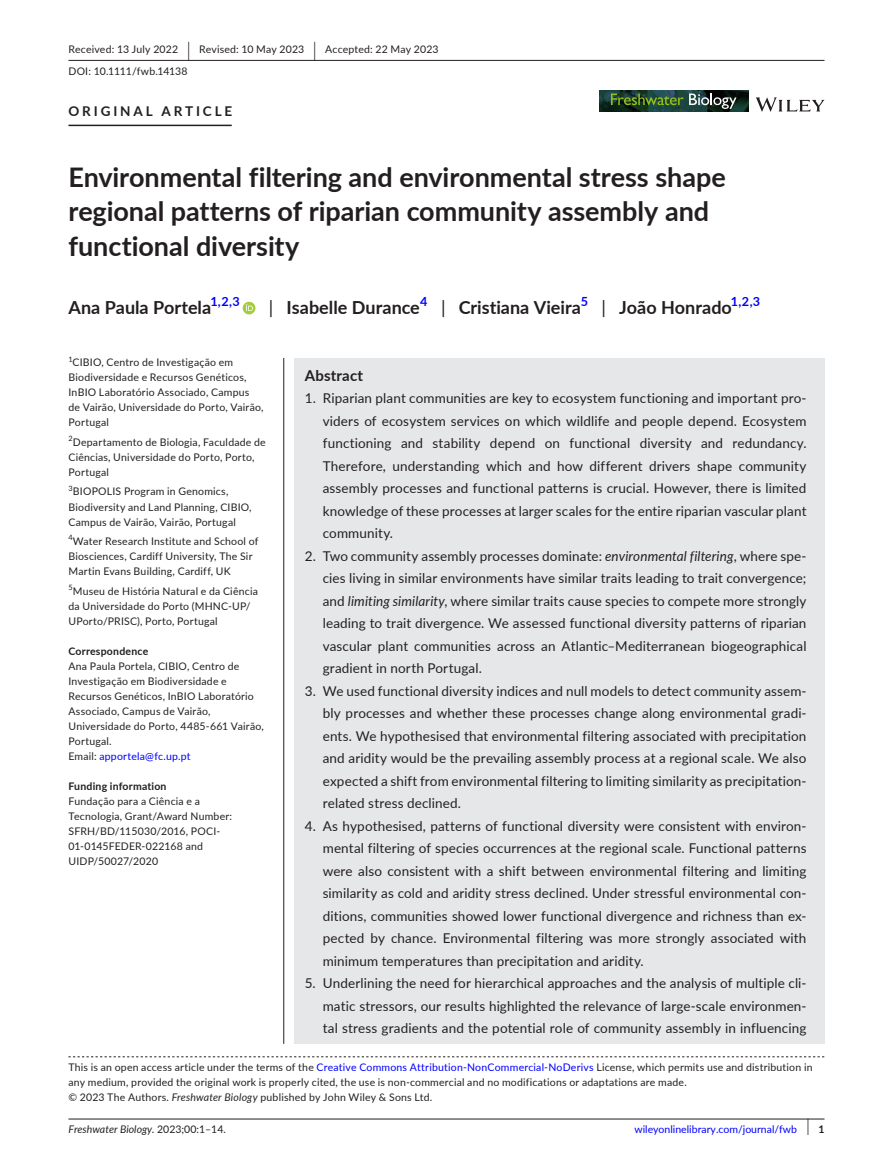
<style>
.page{position:relative;width:893px;height:1174px;background:#fff}
.page>*{position:absolute;margin:0;border:0;box-sizing:border-box;transform-origin:0 0}
.t1{font:700 27px/34.5px "Lato";color:#231f20}
.t2{font:700 18px "Lato";color:#231f20}
.t3{font:700 15px "Lato";letter-spacing:.015em;color:#231f20}
.t4{font:13.5px/22.5px "Lato";letter-spacing:.01em;color:#231f20;text-align:justify}
.t5{font:700 13.5px "Lato";letter-spacing:.215em;color:#231f20}
.t6{font:700 12.6px "Lato";color:#00f}
.t7{font:10.5px/15px "Lato";letter-spacing:.02em;color:#231f20}
.t8{font:10.5px "Lato";color:#00f}
.t9{font:700 10.5px "Lato";letter-spacing:.02em;color:#231f20}
.t10{font:italic 10.5px "Lato";color:#231f20}
.t11{font:7.35px "Lato";color:#231f20}
.s1{font-size:19.65px}
.s2{font-weight:400}
.s3{color:#00f}
.s4{font-style:italic}
.s5{font-style:normal}
.s6{font-size:17.4px;color:#231f20}
.s7{font-weight:700;color:#231f20}
</style>
<div class="page">
<hr style="left:68px;top:1118px;width:756px;height:1px;background:#231f20">
<svg style="left:756px;top:97px;width:68px;height:15px"></svg>
<img style="left:599px;top:91px;width:149px;height:21px">
<svg style="left:611px;top:94px;width:125px;height:15px;background:#415e42"></svg>
<hr style="left:68px;top:60px;width:756px;height:1px;background:#231f20">
<hr style="left:68px;top:125px;width:164px;height:1px;background:#231f20">
<div style="left:243px;top:302px;width:12px;height:12px;background:#a5cd39;border-radius:50%"></div>
<svg style="left:246px;top:304px;width:7px;height:7px"></svg>
<div style="left:294px;top:358px;width:530px;height:685px;background:#e6e7e9"></div>
<hr style="left:283px;top:358px;width:1px;height:685px;background:#231f20">
<svg style="left:68px;top:1056px;width:756px;height:1px"></svg>
<p class="t7" style="left:68px;top:38px;width:372px;line-height:21.8px">Received: 13 July 2022 <span class="s1">|</span> Revised: 10 May 2023 <span class="s1">|</span> Accepted: 22 May 2023<br>DOI: 10.1111/fwb.14138</p>
<p class="t5" style="left:68px;top:101px;width:165px">ORIGINAL ARTICLE</p>
<h1 class="t1" style="left:68px;top:159px;width:659px">Environmental filtering and environmental stress shape regional patterns of riparian community assembly and functional diversity</h1>
<h2 class="t2" style="left:68px;top:295px;width:144px">Ana Paula Portela</h2>
<p class="t6" style="left:210px;top:292px;width:31px">1,2,3</p>
<h2 class="t2" style="left:269px;top:295px;width:152px"><span class="s2">|</span> Isabelle Durance</h2>
<p class="t6" style="left:420px;top:292px;width:9px">4</p>
<h2 class="t2" style="left:441px;top:295px;width:141px"><span class="s2">|</span> Cristiana Vieira</h2>
<p class="t6" style="left:581px;top:292px;width:9px">5</p>
<h2 class="t2" style="left:602px;top:295px;width:132px"><span class="s2">|</span> João Honrado</h2>
<p class="t6" style="left:731px;top:292px;width:31px">1,2,3</p>
<p class="t11" style="left:68px;top:354px;width:6px">1</p>
<p class="t7" style="left:68px;top:355px;width:197px;text-indent:4px">CIBIO, Centro de Investigação em<br>Biodiversidade e Recursos Genéticos,<br>InBIO Laboratório Associado, Campus de Vairão, Universidade do Porto, Vairão,<br>Portugal</p>
<p class="t7" style="left:68px;top:434px;width:199px"><sup>2</sup>Departamento de Biologia, Faculdade de<br>Ciências, Universidade do Porto, Porto,<br>Portugal</p>
<p class="t7" style="left:68px;top:484px;width:185px"><sup>3</sup>BIOPOLIS Program in Genomics,<br>Biodiversity and Land Planning, CIBIO,<br>Campus de Vairão, Vairão, Portugal</p>
<p class="t7" style="left:68px;top:533px;width:192px"><sup>4</sup>Water Research Institute and School of<br>Biosciences, Cardiff University, The Sir<br>Martin Evans Building, Cardiff, UK</p>
<p class="t7" style="left:68px;top:583px;width:191px"><sup>5</sup>Museu de História Natural e da Ciência da Universidade do Porto (MHNC-UP/<br>UPorto/PRISC), Porto, Portugal</p>
<p class="t9" style="left:68px;top:643px;width:81px">Correspondence</p>
<p class="t7" style="left:68px;top:658px;width:197px">Ana Paula Portela, CIBIO, Centro de<br>Investigação em Biodiversidade e<br>Recursos Genéticos, InBIO Laboratório<br>Associado, Campus de Vairão,<br>Universidade do Porto, 4485-661 Vairão,<br>Portugal.<br>Email: <span class="s3">apportela@fc.up.pt</span></p>
<p class="t9" style="left:68px;top:778px;width:100px">Funding information</p>
<p class="t7" style="left:68px;top:793px;width:165px">Fundação para a Ciência e a<br>Tecnologia, Grant/Award Number:<br>SFRH/BD/115030/2016, POCI-<br>01-0145FEDER-022168 and<br>UIDP/50027/2020</p>
<p class="t3" style="left:305px;top:364px;width:60px">Abstract</p>
<p class="t4" style="left:323px;top:386px;width:485px;text-indent:-18px">1. Riparian plant communities are key to ecosystem functioning and important pro&shy;viders of ecosystem services on which wildlife and people depend. Ecosystem functioning and stability depend on functional diversity and redundancy.<br>Therefore, understanding which and how different drivers shape community assembly processes and functional patterns is crucial. However, there is limited knowledge of these processes at larger scales for the entire riparian vascular plant community.</p>
<p class="t4" style="left:323px;top:544px;width:485px;text-indent:-18px">2. Two community assembly processes dominate: <span class="s4">environmental filtering</span>, where spe&shy;cies living in similar environments have similar traits leading to trait convergence; and <span class="s4">limiting similarity</span>, where similar traits cause species to compete more strongly leading to trait divergence. We assessed functional diversity patterns of riparian vascular plant communities across an Atlantic–Mediterranean biogeographical gradient in north Portugal.</p>
<p class="t4" style="left:323px;top:679px;width:485px;text-indent:-18px">3. We used functional diversity indices and null models to detect community assem&shy;bly processes and whether these processes change along environmental gradi&shy;ents. We hypothesised that environmental filtering associated with precipitation and aridity would be the prevailing assembly process at a regional scale. We also expected a shift from environmental filtering to limiting similarity as precipitation&shy;related stress declined.</p>
<p class="t4" style="left:323px;top:814px;width:485px;text-indent:-18px">4. As hypothesised, patterns of functional diversity were consistent with environ&shy;mental filtering of species occurrences at the regional scale. Functional patterns were also consistent with a shift between environmental filtering and limiting similarity as cold and aridity stress declined. Under stressful environmental con&shy;ditions, communities showed lower functional divergence and richness than ex&shy;pected by chance. Environmental filtering was more strongly associated with minimum temperatures than precipitation and aridity.</p>
<p class="t4" style="left:323px;top:971px;width:485px;text-indent:-18px">5. Underlining the need for hierarchical approaches and the analysis of multiple cli&shy;matic stressors, our results highlighted the relevance of large-scale environmen&shy;tal stress gradients and the potential role of community assembly in influencing</p>
<p class="t7" style="left:68px;top:1059px;width:746px">This is an open access article under the terms of the <span class="s3">Creative Commons Attribution-NonCommercial-NoDerivs</span> License, which permits use and distribution in any medium, provided the original work is properly cited, the use is non-commercial and no modifications or adaptations are made.<br>© 2023 The Authors. <span class="s4">Freshwater Biology</span> published by John Wiley &amp; Sons Ltd.</p>
<p class="t10" style="left:68px;top:1121px;width:159px">Freshwater Biology. <span class="s5">2023;00:1–14.</span></p>
<p class="t8" style="left:634px;top:1121px;width:192px">wileyonlinelibrary.com/journal/fwb <span class="s6">|</span> <span class="s7">1</span></p>
</div>
